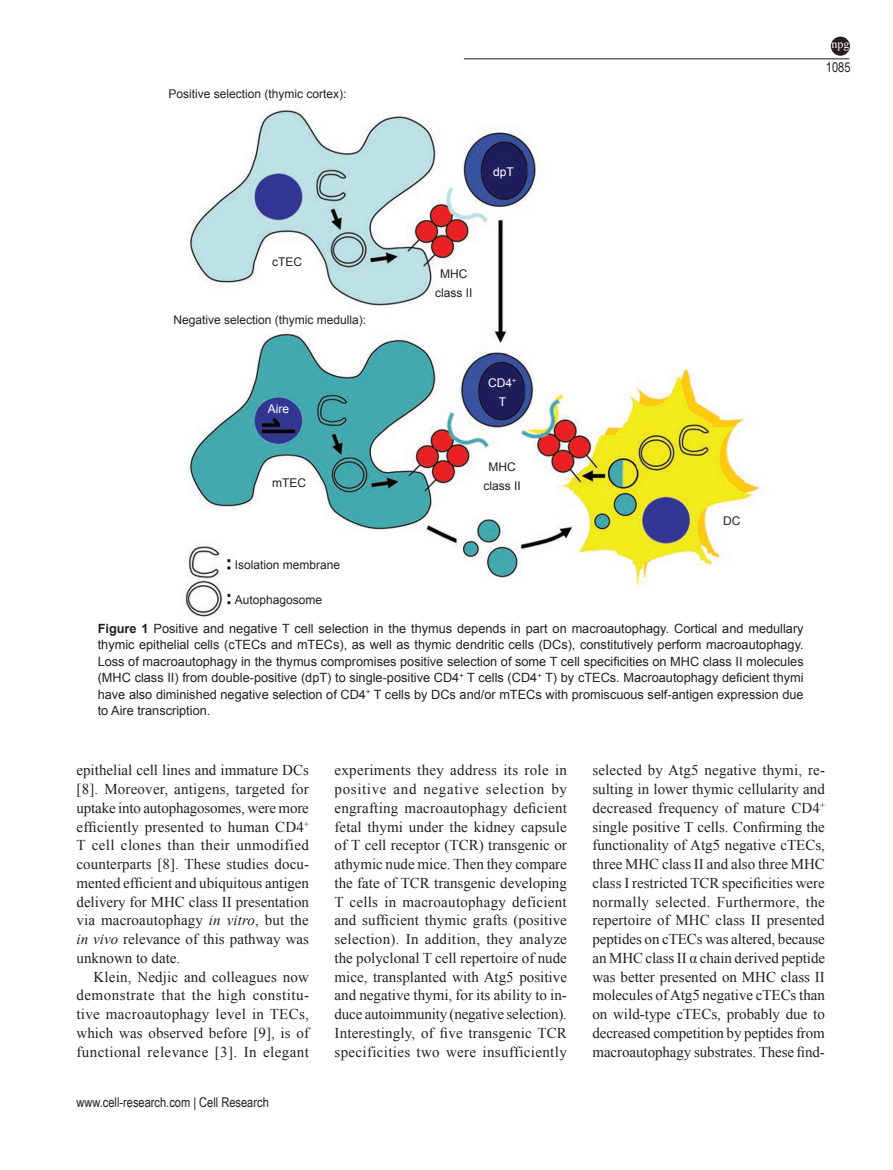
<style>
.page{position:relative;width:893px;height:1170px;background:#fff}
.page>*{position:absolute;margin:0;border:0;box-sizing:border-box;transform-origin:0 0}
.t1{font:15px/18.8px "Times New Roman PSMT2";color:#231f20}
.t2{font:15px/18.8px "Times New Roman";color:#231f20}
.t3{font:15px/18.8px "Times New Roman PSMT2";letter-spacing:.025em;color:#231f20}
.t4{font:15px/18.8px "Times New Roman PSMT2";letter-spacing:.03em;color:#231f20}
.t5{font:15px/18.8px "Times New Roman";letter-spacing:.035em;color:#231f20}
.t6{font:15px "Times New Roman";letter-spacing:.02em;color:#231f20}
.t7{font:15px "Times New Roman";letter-spacing:.025em;color:#231f20}
.t8{font:15px "Times New Roman PSMT2";letter-spacing:.02em;color:#231f20}
.t9{font:15px "Times New Roman";letter-spacing:.045em;color:#231f20}
.t10{font:13.5px "Arial Narrow";color:#231f20}
.t11{font:12.75px/16.5px "Arial MT2";color:#231f20}
.t12{font:12.75px "Arial";color:#231f20}
.t13{font:12px/18.8px "Arial MT2";color:#231f20;text-align:center}
.t14{font:12px/18.8px "Arial MT2";color:#fff;text-align:center}
.t15{font:12px "Times New Roman";color:#fff}
.s1{font-family:"Arial";font-weight:700}
.s2{font-family:"Arial"}
.s3{font-style:italic}
.s4{font-family:"Times New Roman";font-style:italic}
.s5{font-family:"Times New Roman"}
</style>
<div class="page">
<hr style="left:464px;top:59px;width:385px;height:1px;background:#231f20">
<div style="left:832px;top:37px;width:17px;height:18px;background:#231f20;border-radius:50%"></div>
<div style="left:831px;top:37px;width:19px;height:19px;border:2px solid #231f20;border-radius:50%"></div>
<img style="left:184px;top:110px;width:580px;height:507px">
<p class="t15" style="left:831px;top:36px;width:19px">npg</p>
<p class="t13" style="left:168px;top:85px;width:180px">Positive selection (thymic cortex):</p>
<p class="t14" style="left:493px;top:162px;width:22px">dpT</p>
<p class="t10" style="left:826px;top:57px;width:26px">1085</p>
<p class="t13" style="left:272px;top:252px;width:31px">cTEC</p>
<p class="t13" style="left:173px;top:310px;width:194px">Negative selection (thymic medulla):</p>
<p class="t14" style="left:268px;top:400px;width:23px">Aire</p>
<p class="t13" style="left:435px;top:265px;width:39px">MHC class II</p>
<p class="t14" style="left:488px;top:373px;width:30px">CD4<sup>+<br></sup>T</p>
<p class="t13" style="left:488px;top:457px;width:29px">MHC</p>
<p class="t13" style="left:272px;top:474px;width:35px">mTEC</p>
<p class="t13" style="left:483px;top:476px;width:39px">class II</p>
<p class="t13" style="left:235px;top:555px;width:107px">Isolation membrane</p>
<p class="t13" style="left:235px;top:590px;width:89px">Autophagosome</p>
<p class="t13" style="left:723px;top:511px;width:19px">DC</p>
<p class="t11" style="left:98px;top:620px;width:707px"><span class="s1">Figure 1</span> Positive and negative T cell selection in the thymus depends in part on macroautophagy. Cortical and medullary thymic epithelial cells (cTECs and mTECs), as well as thymic dendritic cells (DCs), constitutively perform macroautophagy.</p>
<p class="t12" style="left:98px;top:652px;width:707px">Loss of macroautophagy in the thymus compromises positive selection of some T cell specificities on MHC class II molecules</p>
<p class="t11" style="left:98px;top:669px;width:707px;text-align:justify">(MHC class II) from double-positive (dpT) to single-positive CD4<sup>+</sup> T cells (CD4<sup>+</sup> <span class="s2">T) by cTECs. Macroautophagy deficient thymi </span>have also diminished negative selection of CD4<sup>+</sup> T cells by DCs and/or mTECs with promiscuous self-antigen expression due to Aire transcription.</p>
<p class="t1" style="left:76px;top:760px;width:234px">epithelial cell lines and immature DCs [8]. Moreover, antigens, targeted for</p>
<p class="t2" style="left:76px;top:798px;width:234px">uptake into autophagosomes, were more</p>
<p class="t3" style="left:76px;top:817px;width:234px">efficiently presented to human CD4<sup>+<br></sup>T cell clones than their unmodified</p>
<p class="t2" style="left:76px;top:854px;width:234px">counterparts [8]. These studies docu-</p>
<p class="t1" style="left:76px;top:873px;width:234px">mented efficient and ubiquitous antigen delivery for MHC class II presentation</p>
<p class="t2" style="left:76px;top:910px;width:234px">via macroautophagy <span class="s3">in vitro</span>, but the</p>
<p class="t1" style="left:76px;top:929px;width:234px"><span class="s4">in vivo</span> relevance of this pathway was</p>
<p class="t2" style="left:76px;top:948px;width:105px">unknown to date.</p>
<p class="t1" style="left:94px;top:967px;width:217px">Klein, Nedjic and colleagues now</p>
<p class="t5" style="left:76px;top:985px;width:234px">demonstrate that the high constitu&shy;tive macroautophagy level in TECs,</p>
<p class="t4" style="left:76px;top:1023px;width:234px">which was observed before [9], is of functional relevance [3]. In elegant</p>
<p class="t10" style="left:76px;top:1092px;width:194px">www.cell-research.com | Cell Research</p>
<p class="t8" style="left:334px;top:760px;width:234px">experiments they address its role in</p>
<p class="t9" style="left:334px;top:779px;width:234px">positive and negative selection by</p>
<p class="t1" style="left:334px;top:798px;width:234px;text-align:justify">engrafting macroautophagy deficient fetal thymi under the kidney capsule of T cell receptor (TCR) transgenic or</p>
<p class="t2" style="left:334px;top:854px;width:234px">athymic nude mice. Then they compare</p>
<p class="t1" style="left:334px;top:873px;width:234px;text-align:justify">the fate of TCR transgenic developing T cells in macroautophagy deficient and sufficient thymic grafts (positive</p>
<p class="t6" style="left:334px;top:929px;width:234px">selection). In addition, they analyze</p>
<p class="t1" style="left:334px;top:948px;width:234px">the polyclonal T cell repertoire of nude</p>
<p class="t2" style="left:334px;top:967px;width:234px">mice, transplanted with Atg5 positive</p>
<p class="t1" style="left:334px;top:985px;width:234px">and negative thymi, for its ability to in<span class="s5">-</span></p>
<p class="t2" style="left:334px;top:1004px;width:234px">duce autoimmunity (negative selection).</p>
<p class="t3" style="left:334px;top:1023px;width:234px">Interestingly, of five transgenic TCR specificities two were insufficiently</p>
<p class="t2" style="left:592px;top:760px;width:234px">selected by Atg5 negative thymi, re&shy;sulting in lower thymic cellularity and</p>
<p class="t1" style="left:592px;top:798px;width:234px;text-align:justify">decreased frequency of mature CD4<sup>+ </sup>single positive T cells. Confirming the functionality of Atg5 negative cTECs,</p>
<p class="t2" style="left:592px;top:854px;width:234px">three MHC class II and also three MHC</p>
<p class="t1" style="left:592px;top:873px;width:234px">class I restricted TCR specificities were</p>
<p class="t7" style="left:592px;top:891px;width:234px">normally selected. Furthermore, the</p>
<p class="t1" style="left:592px;top:910px;width:234px">repertoire of MHC class II presented</p>
<p class="t2" style="left:592px;top:929px;width:234px">peptides on cTECs was altered, because</p>
<p class="t1" style="left:592px;top:948px;width:234px">an MHC class II α chain derived peptide</p>
<p class="t2" style="left:592px;top:967px;width:234px">was better presented on MHC class II</p>
<p class="t1" style="left:592px;top:985px;width:234px">molecules of Atg5 negative cTECs than</p>
<p class="t2" style="left:592px;top:1004px;width:234px">on wild-type cTECs, probably due to</p>
<p class="t1" style="left:592px;top:1023px;width:234px">decreased competition by peptides from macroautophagy substrates. These find<span class="s5">-</span></p>
</div>
